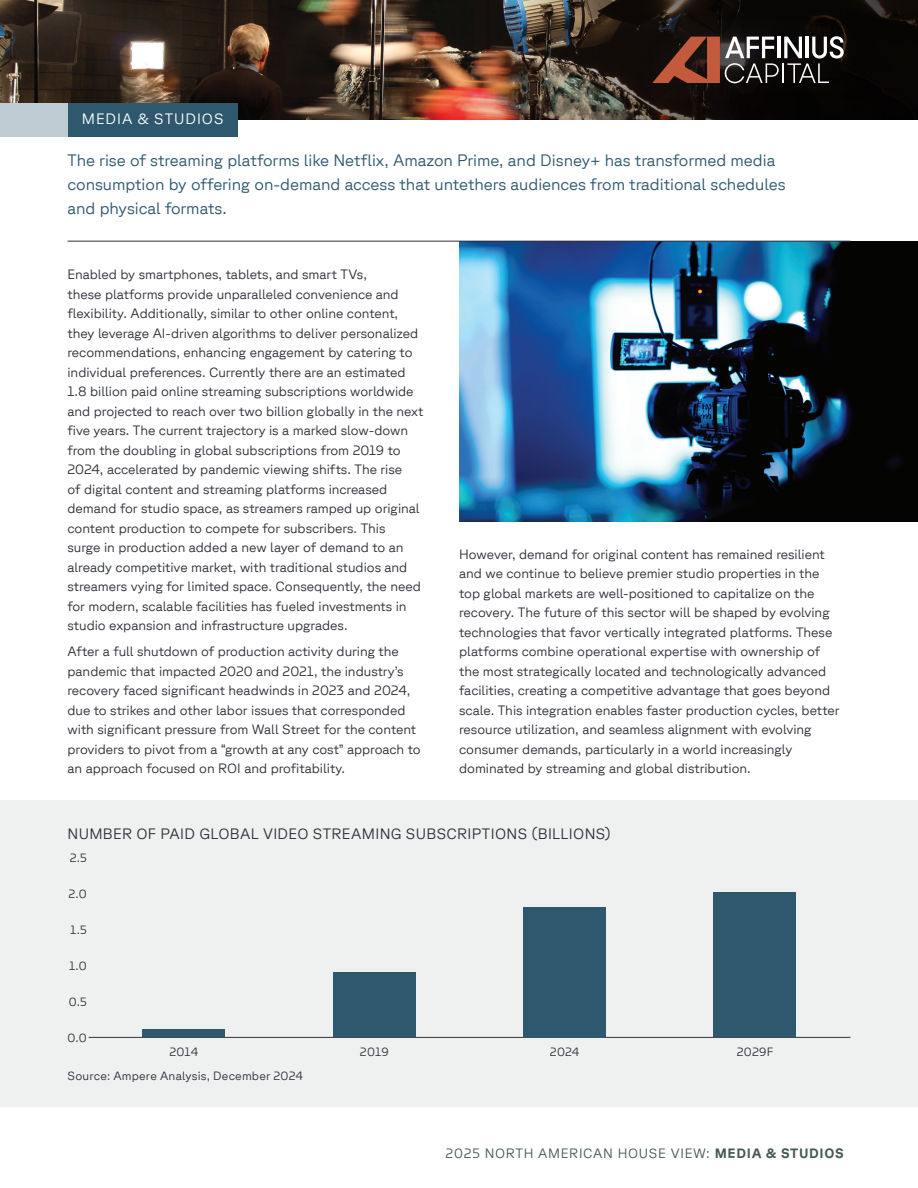
<style>
.page{position:relative;width:918px;height:1188px;background:#fff}
.page>*{position:absolute;margin:0;border:0;box-sizing:border-box;transform-origin:0 0}
.t1{font:300 16.5px/24px "GT Planar";color:#2e586d}
.t2{font:300 15px "GT Planar";letter-spacing:.02em;color:#2d3139}
.t3{font:300 15px "GT Planar";letter-spacing:.06em;color:#fff}
.t4{font:300 13.5px/19.5px "GT Planar";color:#2d3139}
.t5{font:300 13.5px "GT Planar";letter-spacing:.05em;color:#455957}
.t6{font:300 12px "GT Planar";letter-spacing:.02em;color:#2d3139}
.s1{font-weight:700}
</style>
<div class="page">
<img style="left:0;top:0;width:459px;height:120px">
<div style="left:68px;top:103px;width:170px;height:33px;background:#2e586d"></div>
<div style="left:0;top:103px;width:68px;height:33px;background:#c0ccd3"></div>
<img style="left:459px;top:241px;width:459px;height:280px">
<hr style="left:68px;top:241px;width:782px;height:1px;background:#2d3139">
<div style="left:0;top:800px;width:918px;height:307px;background:#eff1f1"></div>
<hr style="left:89px;top:1037px;width:762px;height:1px;background:#2d3139">
<div style="left:713px;top:892px;width:83px;height:145px;background:#2e586d"></div>
<div style="left:523px;top:907px;width:83px;height:130px;background:#2e586d"></div>
<div style="left:333px;top:973px;width:83px;height:64px;background:#2e586d"></div>
<div style="left:142px;top:1029px;width:83px;height:8px;background:#2e586d"></div>
<img style="left:459px;top:0;width:17px;height:120px">
<img style="left:476px;top:0;width:442px;height:120px">
<div style="left:626px;top:7px;width:246px;height:106px;background:#231f20;opacity:.75"></div>
<svg style="left:652px;top:36px;width:192px;height:47px"></svg>
<p class="t3" style="left:82px;top:110px;width:143px">MEDIA &amp; STUDIOS</p>
<p class="t1" style="left:68px;top:148px;width:720px">The rise of streaming platforms like Netflix, Amazon Prime, and Disney+ has transformed media consumption by offering on-demand access that untethers audiences from traditional schedules and physical formats.</p>
<p class="t4" style="left:68px;top:265px;width:357px">Enabled by smartphones, tablets, and smart TVs,<br>these platforms provide unparalleled convenience and flexibility. Additionally, similar to other online content, they leverage AI-driven algorithms to deliver personalized recommendations, enhancing engagement by catering to individual preferences. Currently there are an estimated 1.8 billion paid online streaming subscriptions worldwide and projected to reach over two billion globally in the next five years. The current trajectory is a marked slow-down from the doubling in global subscriptions from 2019 to 2024, accelerated by pandemic viewing shifts. The rise<br>of digital content and streaming platforms increased demand for studio space, as streamers ramped up original content production to compete for subscribers. This<br>surge in production added a new layer of demand to an already competitive market, with traditional studios and streamers vying for limited space. Consequently, the need for modern, scalable facilities has fueled investments in studio expansion and infrastructure upgrades.</p>
<p class="t4" style="left:68px;top:642px;width:355px">After a full shutdown of production activity during the pandemic that impacted 2020 and 2021, the industry’s recovery faced significant headwinds in 2023 and 2024, due to strikes and other labor issues that corresponded with significant pressure from Wall Street for the content providers to pivot from a “growth at any cost” approach to an approach focused on ROI and profitability.</p>
<p class="t4" style="left:459px;top:544px;width:382px">However, demand for original content has remained resilient and we continue to believe premier studio properties in the top global markets are well-positioned to capitalize on the recovery. The future of this sector will be shaped by evolving technologies that favor vertically integrated platforms. These platforms combine operational expertise with ownership of the most strategically located and technologically advanced facilities, creating a competitive advantage that goes beyond scale. This integration enables faster production cycles, better resource utilization, and seamless alignment with evolving consumer demands, particularly in a world increasingly dominated by streaming and global distribution.</p>
<p class="t2" style="left:68px;top:825px;width:545px">NUMBER OF PAID GLOBAL VIDEO STREAMING SUBSCRIPTIONS (BILLIONS)</p>
<p class="t6" style="left:70px;top:851px;width:19px">2.5</p>
<p class="t6" style="left:69px;top:887px;width:20px">2.0</p>
<p class="t6" style="left:70px;top:923px;width:18px">1.5</p>
<p class="t6" style="left:69px;top:959px;width:19px">1.0</p>
<p class="t6" style="left:69px;top:995px;width:20px">0.5</p>
<p class="t6" style="left:68px;top:1031px;width:21px">0.0</p>
<p class="t6" style="left:169px;top:1045px;width:30px">2014</p>
<p class="t6" style="left:360px;top:1045px;width:30px">2019</p>
<p class="t6" style="left:550px;top:1045px;width:31px">2024</p>
<p class="t6" style="left:737px;top:1045px;width:38px">2029F</p>
<p class="t6" style="left:68px;top:1069px;width:237px">Source: Ampere Analysis, December 2024</p>
<p class="t5" style="left:446px;top:1145px;width:400px">2025 NORTH AMERICAN HOUSE VIEW: <span class="s1">MEDIA &amp; STUDIOS</span></p>
</div>
